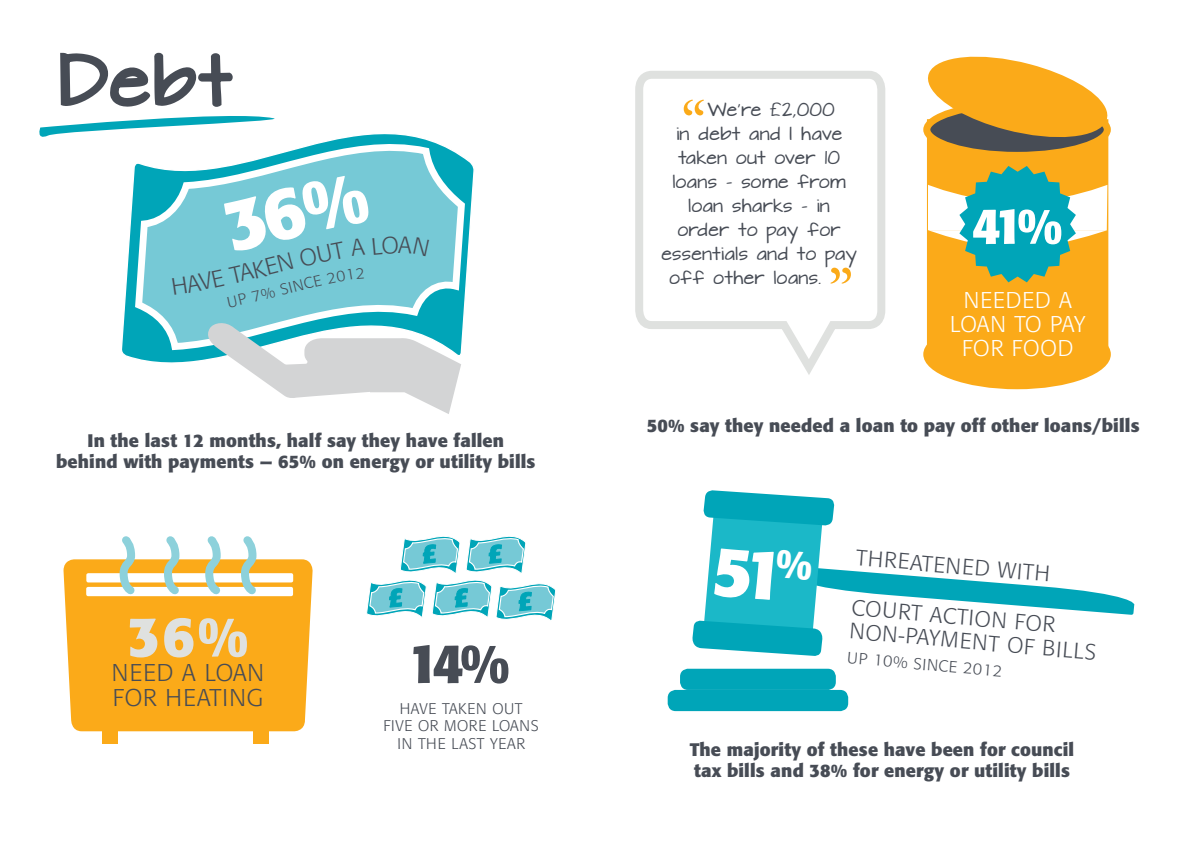
<style>
.page{position:relative;width:1191px;height:842px;background:#fff}
.page>*{position:absolute;margin:0;border:0;box-sizing:border-box;transform-origin:0 0}
.t1{font:60px "Architects Daughter";color:#474c55}
.t2{font:700 56px "Formata BQ";color:#dfe1df}
.t3{font:700 54.8px "Formata BQ";color:#474c55}
.t4{font:700 50px "Formata BQ";color:#fff}
.t5{font:300 24px "Formata BQ";letter-spacing:.04em;color:#474c55}
.t6{font:300 22.6px/23.8px "Formata BQ";letter-spacing:.04em;color:#fff;text-align:center}
.t7{font:300 22px/23.8px "Formata BQ";color:#474c55}
.t8{font:700 18px/21.6px "Formata BQ";letter-spacing:.01em;color:#474c55;text-align:center}
.t9{font:16px "Architects Daughter";letter-spacing:.035em;color:#474c55}
.t10{font:300 16px "Formata BQ";color:#474c55}
.t11{font:300 15.4px/17.2px "Formata BQ";letter-spacing:.04em;color:#474c55;text-align:center}
</style>
<div class="page">
<div style="left:680px;top:669px;width:156px;height:21px;background:#00a5b8;border-radius:8px"></div>
<div style="left:667px;top:690px;width:181px;height:21px;background:#00a5b8;border-radius:8px"></div>
<svg style="left:366px;top:536px;width:190px;height:84px"></svg>
<svg style="left:122px;top:161px;width:352px;height:202px"></svg>
<svg style="left:131px;top:134px;width:337px;height:220px"></svg>
<svg style="left:205px;top:320px;width:256px;height:94px"></svg>
<svg style="left:39px;top:52px;width:250px;height:89px"></svg>
<div style="left:927px;top:119px;width:181px;height:228px;background:#fbaa19"></div>
<div style="left:923px;top:319px;width:187px;height:70px;background:#fbaa19;border-radius:50%"></div>
<svg style="left:926px;top:104px;width:181px;height:51px;fill:#474c55"></svg>
<div style="left:923px;top:100px;width:187px;height:59px;border:7px solid #fbaa19;border-radius:50%"></div>
<svg style="left:923px;top:56px;width:188px;height:84px"></svg>
<svg style="left:928px;top:166px;width:179px;height:116px"></svg>
<div style="left:63px;top:559px;width:249px;height:172px;background:#fbaa19"></div>
<div style="left:102px;top:721px;width:16px;height:23px;background:#fbaa19"></div>
<div style="left:253px;top:721px;width:16px;height:23px;background:#fbaa19"></div>
<div style="left:86px;top:573px;width:207px;height:9px;background:#fff;border-radius:2px"></div>
<div style="left:86px;top:587px;width:207px;height:9px;background:#fff;border-radius:2px"></div>
<svg style="left:237px;top:536px;width:23px;height:62px"></svg>
<svg style="left:201px;top:536px;width:24px;height:62px"></svg>
<svg style="left:160px;top:536px;width:23px;height:62px"></svg>
<svg style="left:116px;top:536px;width:23px;height:62px"></svg>
<svg style="left:635px;top:71px;width:251px;height:304px"></svg>
<svg style="left:692px;top:490px;width:443px;height:166px"></svg>
<div style="left:172px;top:172px;width:257px;height:136px;background:#76c9d6"></div>
<h1 class="t1" style="left:60px;top:38px;width:174px">Debt</h1>
<p class="t11" style="left:259px;top:286px;width:45px;rotate:-14deg">% SIN</p>
<p class="t8" style="left:56px;top:429px;width:481px">In the last 12 months, half say they have fallen behind with payments — 65% on energy or utility bills</p>
<h2 class="t2" style="left:127px;top:602px;width:123px">36%</h2>
<h3 class="t5" style="left:113px;top:684px;width:152px">FOR H EATING</h3>
<h3 class="t5" style="left:112px;top:659px;width:154px">NEED A LOAN</h3>
<h3 class="t3" style="left:407px;top:629px;width:104px">14%</h3>
<p class="t11" style="left:383px;top:700px;width:155px">HAVE TAKEN OUT<br>FIVE OR MORE LOANS<br>IN TH E LAST YEAR</p>
<p class="t9" style="left:708px;top:98px;width:128px">We’re £2,000</p>
<p class="t9" style="left:676px;top:122px;width:167px">in debt and I have</p>
<p class="t9" style="left:678px;top:146px;width:163px">taken out over 10</p>
<p class="t9" style="left:672px;top:170px;width:174px">loans - some from</p>
<p class="t9" style="left:688px;top:194px;width:143px">loan sharks - in</p>
<p class="t9" style="left:677px;top:218px;width:164px">order to pay for</p>
<p class="t9" style="left:661px;top:242px;width:196px">essentials and to pay</p>
<p class="t9" style="left:669px;top:266px;width:153px">off other loans.</p>
<h3 class="t4" style="left:971px;top:195px;width:93px">41%</h3>
<p class="t6" style="left:950px;top:289px;width:137px">NEEDED A<br>LOAN TO PAY<br>FOR FOOD</p>
<p class="t8" style="left:647px;top:414px;width:494px">50% say they needed a loan to pay off other loans/bills</p>
<p class="t7" style="left:857px;top:545px;width:193px;rotate:5deg">THR EATENED WITH</p>
<p class="t7" style="left:853px;top:595px;width:247px;rotate:5deg">COUR T AC TION F OR<br>NON-PAYMENT OF BILLS</p>
<p class="t10" style="left:848px;top:648px;width:157px;rotate:5deg">UP 10% SINC E 2012</p>
<p class="t8" style="left:690px;top:738px;width:386px;text-align:left">The majority of these have been for council tax bills and 38% for energy or utility bills</p>
</div>
